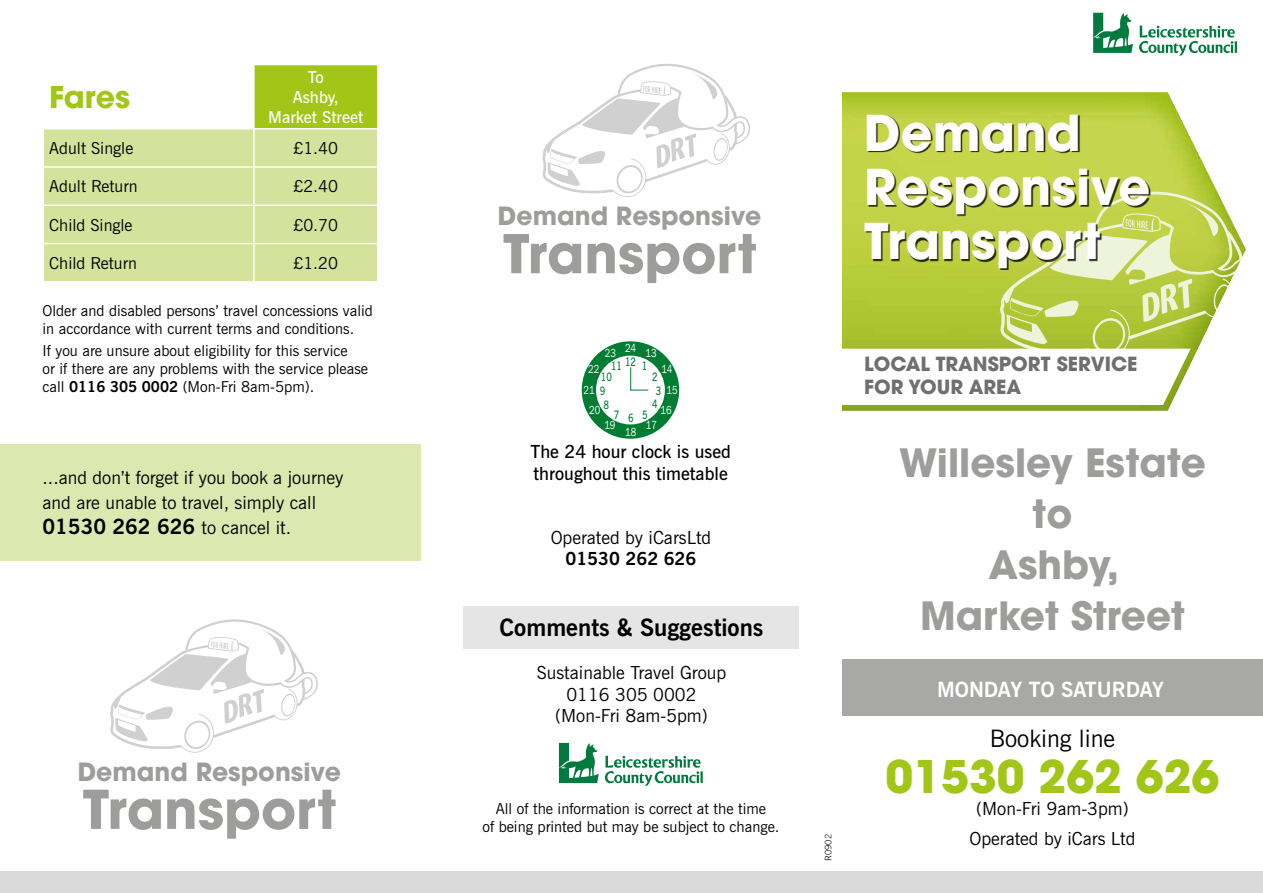
<style>
.page{position:relative;width:1263px;height:893px;background:#fff}
.page>*{position:absolute;margin:0;border:0;box-sizing:border-box;transform-origin:0 0}
.t1{font:700 52.95px "Avant Garde LT";color:#9d9d9c}
.t2{font:700 49.35px/54.3px "Avant Garde LT";color:#fff}
.t3{font:700 45px "Avant Garde LT";color:#a2c617}
.t4{font:700 39px/51px "Avant Garde LT";color:#9d9d9c;text-align:center}
.t5{font:700 30px "Avant Garde LT";color:#a2c617}
.t6{font:700 25.05px "Avant Garde LT";color:#9d9d9c}
.t7{font:700 24px "News Gothic BT";color:#000}
.t8{font:24px "News Gothic BT";color:#000}
.t9{font:700 21px "News Gothic BT";color:#000}
.t10{font:700 21px "News Gothic BT";color:#fff}
.t11{font:700 19.5px/23.4px "Avant Garde LT";color:#706f6f}
.t12{font:18px/21.6px "News Gothic BT";color:#000;text-align:center}
.t13{font:600 18px/21.6px "News Gothic BT";color:#000}
.t14{font:700 18px "News Gothic BT";color:#000}
.t15{font:16.5px "News Gothic BT";color:#000}
.t16{font:600 16.5px/19.8px "News Gothic BT";color:#fff;text-align:center}
.t17{font:15px/18px "News Gothic BT";color:#000}
.t18{font:11.7px "Franklin Gothic IT Cby BT";color:#fff;scale:.79 1}
.t19{font:600 11.7px/10.4px "News Gothic BT";color:#007d32;scale:.79 1}
.t20{font:300 9px "News Gothic BT";color:#000}
.s1{font-weight:700}
.s2{font-weight:400;font-size:18px}
.s3{font-family:"News Gothic BT";font-weight:600;color:#007d32}
</style>
<div class="page">
<div style="left:842px;top:659px;width:421px;height:57px;background:#a8a8a7"></div>
<img style="left:842px;top:92px;width:375px;height:319px">
<svg style="left:1139px;top:26px;width:98px;height:30px"></svg>
<svg style="left:1093px;top:13px;width:40px;height:40px"></svg>
<svg style="left:605px;top:756px;width:98px;height:30px"></svg>
<svg style="left:559px;top:743px;width:40px;height:40px"></svg>
<div style="left:463px;top:607px;width:336px;height:42px;background:#e5e5e5"></div>
<div style="left:0;top:872px;width:1263px;height:21px;background:#dadada"></div>
<div style="left:582px;top:341px;width:97px;height:98px;background:#007d32;border-radius:50%"></div>
<div style="left:596px;top:356px;width:69px;height:68px;background:#fff;border-radius:50%"></div>
<svg style="left:630px;top:367px;width:18px;height:24px"></svg>
<div style="left:0;top:444px;width:421px;height:117px;background:#dde8b1"></div>
<div style="left:254px;top:65px;width:124px;height:64px;background:#a2c617"></div>
<div style="left:44px;top:129px;width:333px;height:152px;background:#d5e29b"></div>
<hr style="left:253px;top:65px;width:2px;height:63px;background:#fff">
<hr style="left:377px;top:65px;width:1px;height:63px;background:#fff">
<hr style="left:254px;top:128px;width:124px;height:1px;background:#fff">
<hr style="left:253px;top:129px;width:2px;height:37px;background:#fff">
<hr style="left:43px;top:166px;width:211px;height:2px;background:#fff">
<hr style="left:254px;top:166px;width:124px;height:2px;background:#fff">
<hr style="left:253px;top:168px;width:2px;height:37px;background:#fff">
<hr style="left:43px;top:205px;width:211px;height:1px;background:#fff">
<hr style="left:254px;top:205px;width:124px;height:1px;background:#fff">
<hr style="left:253px;top:206px;width:2px;height:37px;background:#fff">
<hr style="left:43px;top:243px;width:211px;height:1px;background:#fff">
<hr style="left:254px;top:243px;width:124px;height:1px;background:#fff">
<hr style="left:253px;top:244px;width:2px;height:37px;background:#fff">
<svg style="left:542px;top:63px;width:208px;height:134px"></svg>
<svg style="left:110px;top:619px;width:208px;height:134px"></svg>
<div style="left:866px;top:116px;width:284px;height:154px;background:#000;opacity:.8"></div>
<svg style="left:842px;top:190px;width:404px;height:215px"></svg>
<h3 class="t5" style="left:49px;top:77px;width:82px">Fares</h3>
<p class="t16" style="left:268px;top:67px;width:97px">To<br>Ashby,<br>Market Street</p>
<p class="t15" style="left:49px;top:138px;width:85px">Adult Single</p>
<p class="t15" style="left:293px;top:138px;width:46px">£1.40</p>
<p class="t15" style="left:49px;top:177px;width:90px">Adult Return</p>
<p class="t15" style="left:293px;top:177px;width:46px">£2.40</p>
<p class="t15" style="left:49px;top:215px;width:85px">Child Single</p>
<p class="t15" style="left:293px;top:215px;width:46px">£0.70</p>
<p class="t15" style="left:49px;top:253px;width:89px">Child Return</p>
<p class="t15" style="left:293px;top:253px;width:46px">£1.20</p>
<p class="t17" style="left:43px;top:302px;width:332px">Older and disabled persons’ travel concessions valid in accordance with current terms and conditions.</p>
<p class="t17" style="left:43px;top:342px;width:327px">If you are unsure about eligibility for this service<br>or if there are any problems with the service please call <span class="s1">0116 305 0002</span> (Mon-Fri 8am-5pm).</p>
<p class="t12" style="left:43px;top:465px;width:302px;line-height:25.2px;text-align:left">...and don’t forget if you book a journey and are unable to travel, simply call</p>
<h3 class="t9" style="left:43px;top:514px;width:250px">01530 262 626 <span class="s2">to cancel it.</span></h3>
<h3 class="t6" style="left:78px;top:755px;width:265px">Demand Responsive</h3>
<h1 class="t1" style="left:83px;top:775px;width:255px">Transport</h1>
<h3 class="t6" style="left:498px;top:200px;width:265px">Demand Responsive</h3>
<h1 class="t1" style="left:503px;top:219px;width:255px">Transport</h1>
<p class="t18" style="left:625px;top:341px;width:15px">24</p>
<p class="t18" style="left:605px;top:346px;width:15px">23</p>
<p class="t18" style="left:645px;top:346px;width:15px">13</p>
<p class="t19" style="left:625px;top:356px;width:16px">12</p>
<p class="t19" style="left:601px;top:361px;width:29px;text-indent:10px">11<br>10</p>
<p class="t18" style="left:584px;top:382px;width:29px">21 <span class="s3">9</span></p>
<p class="t19" style="left:604px;top:399px;width:9px">8</p>
<p class="t19" style="left:614px;top:411px;width:26px">7 6</p>
<p class="t18" style="left:625px;top:424px;width:15px">18</p>
<p class="t19" style="left:642px;top:361px;width:9px">1</p>
<p class="t18" style="left:588px;top:362px;width:15px">22</p>
<p class="t18" style="left:589px;top:403px;width:15px">20</p>
<p class="t18" style="left:661px;top:362px;width:15px">14</p>
<p class="t18" style="left:661px;top:403px;width:15px">16</p>
<p class="t19" style="left:652px;top:371px;width:9px">2</p>
<p class="t18" style="left:656px;top:382px;width:29px"><span class="s3">3</span> 15</p>
<p class="t19" style="left:652px;top:399px;width:9px">4</p>
<p class="t19" style="left:642px;top:409px;width:9px">5</p>
<p class="t18" style="left:604px;top:418px;width:15px">19</p>
<p class="t18" style="left:646px;top:418px;width:15px">17</p>
<p class="t13" style="left:530px;top:441px;width:202px">The 24 hour clock is used throughout this timetable</p>
<p class="t12" style="left:551px;top:526px;width:162px">Operated by iCarsLtd</p>
<p class="t14" style="left:565px;top:548px;width:132px">01530 262 626</p>
<h3 class="t7" style="left:499px;top:613px;width:266px">Comments &amp; Suggestions</h3>
<p class="t12" style="left:537px;top:662px;width:191px">Sustainable Travel Group<br>0116 305 0002 (Mon-Fri 8am-5pm)</p>
<p class="t17" style="left:482px;top:800px;width:298px;text-align:center">All of the information is correct at the time<br>of being printed but may be subject to change.</p>
<h2 class="t2" style="left:864px;top:105px;width:287px">Demand<br>Responsive<br>Transport</h2>
<p class="t20" style="left:823px;top:861px;width:29px;rotate:-90deg">R0902</p>
<h3 class="t11" style="left:864px;top:352px;width:275px">LOCAL TRANSPORT SERVICE<br>FOR YOUR AREA</h3>
<h3 class="t4" style="left:899px;top:437px;width:308px">Willesley Estate to<br>Ashby,<br>Market Street</h3>
<h3 class="t10" style="left:937px;top:676px;width:228px">MONDAY TO SATURDAY</h3>
<h3 class="t8" style="left:990px;top:724px;width:127px">Booking line</h3>
<h3 class="t3" style="left:886px;top:748px;width:335px">01530 262 626</h3>
<p class="t12" style="left:969px;top:793px;width:167px;line-height:30.2px">(Mon-Fri 9am-3pm)<br>Operated by iCars Ltd</p>
</div>
